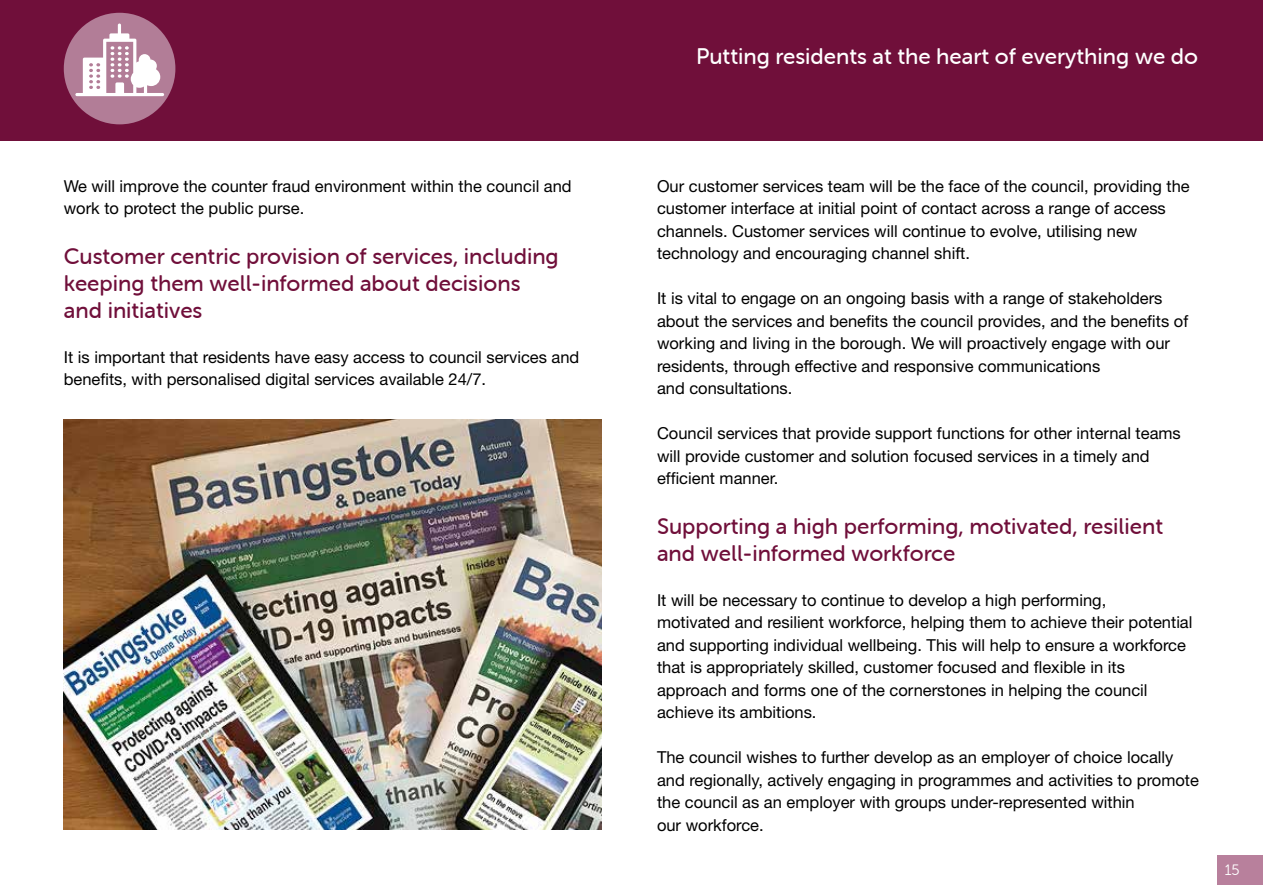
<style>
.page{position:relative;width:1263px;height:893px;background:#fff}
.page>*{position:absolute;margin:0;border:0;box-sizing:border-box;transform-origin:0 0}
.t1{font:22.5px/27px "Museo Sans Rounded 500";color:#700f3a}
.t2{font:22.5px "Museo Sans Rounded 500";color:#fff}
.t3{font:16.5px/22.5px "Helvetica Neue LT";color:#000}
.t4{font:15px "Museo Sans Rounded 300";color:#fff}
</style>
<div class="page">
<div style="left:0;top:0;width:1263px;height:140px;background:#700f3a"></div>
<div style="left:1217px;top:855px;width:46px;height:29px;background:#b8809c"></div>
<div style="left:64px;top:13px;width:111px;height:111px;background:#b27d97;border-radius:50%"></div>
<svg style="left:75px;top:24px;width:89px;height:72px"></svg>
<img style="left:64px;top:420px;width:538px;height:409px">
<p class="t3" style="left:64px;top:174px;width:509px">We will improve the counter fraud environment within the council and work to protect the public purse.</p>
<h3 class="t1" style="left:64px;top:242px;width:496px">Customer centric provision of services, including keeping them well-informed about decisions and initiatives</h3>
<p class="t3" style="left:64px;top:345px;width:517px">It is important that residents have easy access to council services and benefts, with personalised digital services available 24/7.</p>
<h1 class="t2" style="left:696px;top:44px;width:503px">Putting residents at the heart of everything we do</h1>
<p class="t3" style="left:657px;top:174px;width:534px">Our customer services team will be the face of the council, providing the customer interface at initial point of contact across a range of access channels. Customer services will continue to evolve, utilising new technology and encouraging channel shift.</p>
<p class="t3" style="left:657px;top:287px;width:533px">It is vital to engage on an ongoing basis with a range of stakeholders about the services and benefts the council provides, and the benefts of working and living in the borough. We will proactively engage with our residents, through effective and responsive communications<br>and consultations.</p>
<p class="t3" style="left:657px;top:422px;width:525px">Council services that provide support functions for other internal teams will provide customer and solution focused services in a timely and effcient manner.</p>
<h3 class="t1" style="left:657px;top:512px;width:507px">Supporting a high performing, motivated, resilient and well-informed workforce</h3>
<p class="t3" style="left:657px;top:588px;width:537px">It will be necessary to continue to develop a high performing,<br>motivated and resilient workforce, helping them to achieve their potential and supporting individual wellbeing. This will help to ensure a workforce that is appropriately skilled, customer focused and fexible in its approach and forms one of the cornerstones in helping the council achieve its ambitions.</p>
<p class="t3" style="left:657px;top:746px;width:543px">The council wishes to further develop as an employer of choice locally and regionally, actively engaging in programmes and activities to promote the council as an employer with groups under-represented within<br>our workforce.</p>
<p class="t4" style="left:1225px;top:862px;width:16px">15</p>
</div>
